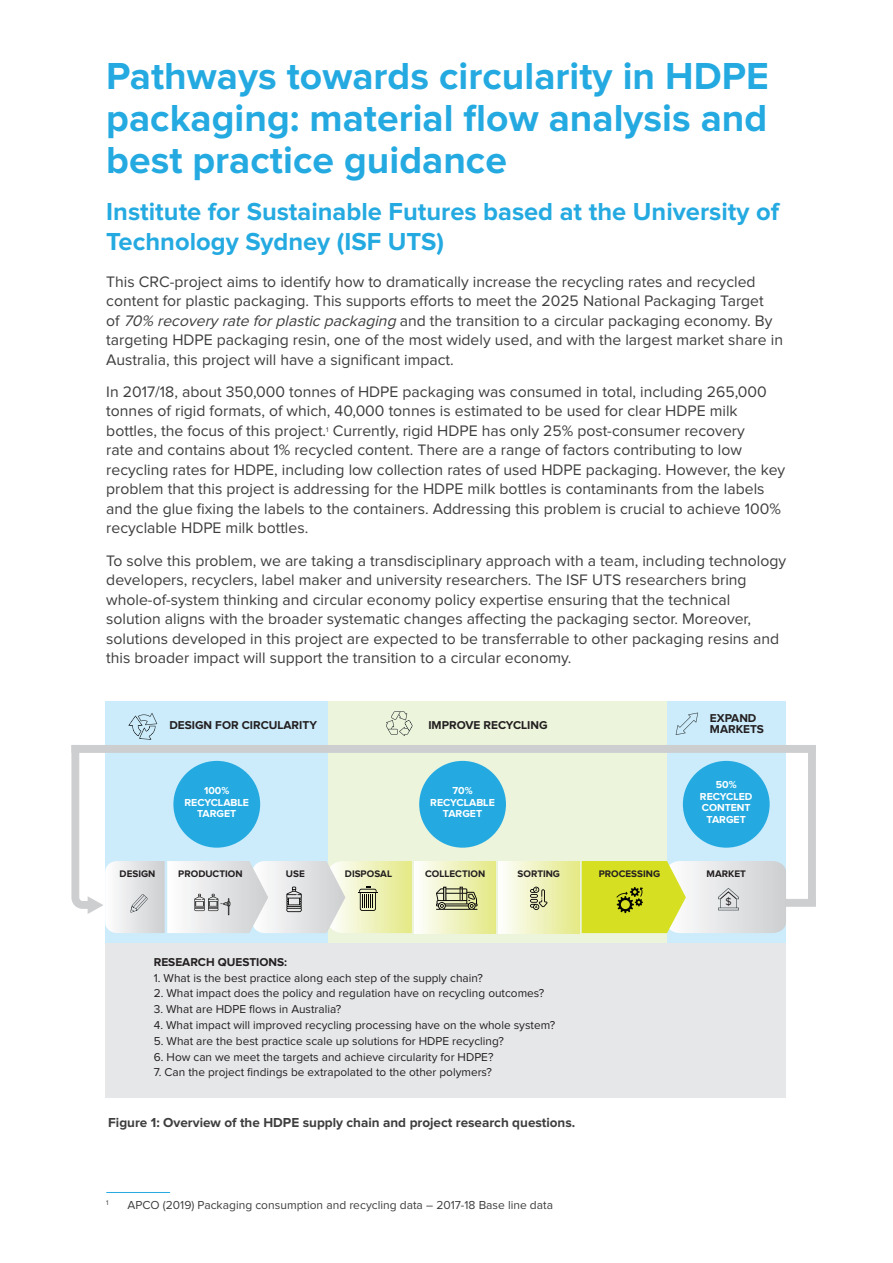
<style>
.page{position:relative;width:893px;height:1263px;background:#fff}
.page>*{position:absolute;margin:0;border:0;box-sizing:border-box;transform-origin:0 0}
.t1{font:700 39px/42px "Proxima Nova";color:#24aae1;text-align:justify}
.t2{font:700 25.5px/30px "Proxima Nova";color:#24aae1}
.Body{font:15.75px/19.5px "Proxima Nova";color:#3e3e3f}
.Body-2{font:700 13.5px "Proxima Nova";color:#3e3e3f}
.Footnote{font:12px "Proxima Nova";color:#3e3e3f}
.t3{font:11.85px "Proxima Nova";color:#231f20}
.t4{font:700 11.85px/10.5px "Proxima Nova";color:#231f20}
.t5{font:700 10.5px/11.9px "Proxima Nova";color:#fff;text-align:center}
.t6{font:10.5px "Proxima Nova";color:#231f20}
.t7{font:700 9.9px "Proxima Nova";color:#231f20}
.Body-3{font:7.05px "Proxima Nova";color:#3e3e3f}
.Footnote-2{font:7.05px "Proxima Nova";color:#3e3e3f}
.s1{font-style:italic}
</style>
<div class="page">
<hr style="left:106px;top:1192px;width:64px;height:1px;background:#24aae1">
<div style="left:666px;top:702px;width:120px;height:241px;background:#ccecfb"></div>
<div style="left:328px;top:702px;width:338px;height:241px;background:#ecf4dc"></div>
<div style="left:106px;top:702px;width:222px;height:241px;background:#ccecfb"></div>
<div style="left:106px;top:943px;width:680px;height:154px;background:#e6e7e9"></div>
<div style="left:419px;top:761px;width:87px;height:87px;background:#24aae1;border-radius:50%"></div>
<div style="left:683px;top:761px;width:87px;height:87px;background:#24aae1;border-radius:50%"></div>
<svg style="left:676px;top:713px;width:22px;height:22px"></svg>
<div style="left:414px;top:861px;width:82px;height:72px;background:linear-gradient(to right,#fdfefe,#e4e985)"></div>
<div style="left:498px;top:861px;width:82px;height:72px;background:linear-gradient(to right,#fdfefe,#e4e985)"></div>
<svg style="left:436px;top:887px;width:41px;height:23px"></svg>
<div style="left:460px;top:887px;width:3px;height:14px;border:1px solid #231f20"></div>
<svg style="left:530px;top:887px;width:18px;height:23px"></svg>
<svg style="left:582px;top:861px;width:204px;height:72px;background:#d8dd88"></svg>
<div style="left:72px;top:745px;width:744px;height:8px;background:#cdced0"></div>
<div style="left:786px;top:899px;width:30px;height:7px;background:#cdced0"></div>
<div style="left:808px;top:747px;width:8px;height:159px;background:#cdced0"></div>
<svg style="left:72px;top:711px;width:340px;height:222px"></svg>
<h1 class="t1" style="left:106px;top:57px;width:664px">Pathways towards circularity in HDPE packaging: material flow analysis and best practice guidance</h1>
<h2 class="t2" style="left:106px;top:198px;width:674px">Institute for Sustainable Futures based at the University of<br>Technology Sydney (ISF UTS)</h2>
<p class="Body" style="left:106px;top:272px;width:678px">This CRC-project aims to identify how to dramatically increase the recycling rates and recycled content for plastic packaging. This supports efforts to meet the 2025 National Packaging Target<br>of <span class="s1">70% recovery rate forplastic packaging</span> and the transition to a circular packaging economy. By targeting HDPE packaging resin, one of the most widely used, and with the largest market share in Australia, this project will have a significant impact.</p>
<p class="Body" style="left:106px;top:382px;width:662px">In 2017/18, about 350,000 tonnes of HDPE packaging was consumed in total, including 265,000 tonnes of rigid formats, of which, 40,000 tonnes is estimated to be used for clear HDPE milk bottles, the focus of this project. Currently, rigid HDPE has only 25% post-consumer recovery</p>
<p class="Body-3" style="left:326px;top:426px;width:4px">1</p>
<p class="Body" style="left:106px;top:441px;width:680px">rate and contains about 1% recycled content. There are a range of factors contributing to low recycling rates for HDPE, including low collection rates of used HDPE packaging. However, the key problem that this project is addressing for the HDPE milk bottles is contaminants from the labels and the glue fixing the labels to the containers. Addressing this problem is crucial to achieve 100% recyclable HDPE milk bottles.</p>
<p class="Body" style="left:106px;top:551px;width:681px">To solve this problem, we are taking a transdisciplinary approach with a team, including technology developers, recyclers, label maker and university researchers. The ISF UTS researchers bring whole-of-system thinking and circular economy policy expertise ensuring that the technical solution aligns with the broader systematic changes affecting the packaging sector. Moreover, solutions developed in this project are expected to be transferrable to other packaging resins and this broader impact will support the transition to a circular economy.</p>
<p class="t4" style="left:169px;top:720px;width:149px">DESIGN FOR CIRCULARITY</p>
<p class="t4" style="left:428px;top:720px;width:121px">IMPROVE RECYCLING</p>
<p class="t4" style="left:710px;top:713px;width:56px">EXPAND<br>MARKETS</p>
<p class="t5" style="left:184px;top:785px;width:66px">100%<br>RECYCLABLE<br>TARGET</p>
<p class="t5" style="left:430px;top:785px;width:66px">70%<br>RECYCLABLE<br>TARGET</p>
<p class="t5" style="left:700px;top:779px;width:54px">50%<br>RECYCLED<br>CONTENT<br>TARGET</p>
<p class="t7" style="left:120px;top:870px;width:37px">DESIGN</p>
<p class="t7" style="left:178px;top:870px;width:66px">PRODUCTION</p>
<p class="t7" style="left:286px;top:869px;width:20px">USE</p>
<p class="t7" style="left:345px;top:870px;width:49px">DISPOSAL</p>
<p class="t7" style="left:425px;top:870px;width:62px">COLLECTION</p>
<p class="t7" style="left:518px;top:870px;width:44px">SORTING</p>
<p class="t7" style="left:599px;top:870px;width:63px">PROCESSING</p>
<p class="t4" style="left:154px;top:957px;width:135px">RESEARCH QUESTIONS:</p>
<p class="t3" style="left:154px;top:972px;width:331px">1. What is the best practice along each step of the supply chain?</p>
<p class="t3" style="left:154px;top:988px;width:392px">2. What impact does the policy and regulation have on recycling outcomes?</p>
<p class="t3" style="left:154px;top:1004px;width:189px">3. What are HDPE flows in Australia?</p>
<p class="t3" style="left:154px;top:1019px;width:403px">4. What impact will improved recycling processing have on the whole system?</p>
<p class="t3" style="left:154px;top:1035px;width:352px">5. What are the best practice scale up solutions for HDPE recycling?</p>
<p class="t3" style="left:154px;top:1051px;width:341px">6. How can we meet the targets and achieve circularity for HDPE?</p>
<p class="t3" style="left:154px;top:1067px;width:340px">7. Can the project findings be extrapolated to the other polymers?</p>
<p class="Body-2" style="left:108px;top:1116px;width:469px">Figure 1: Overview of the HDPE supply chain and project research questions.</p>
<p class="Footnote-2" style="left:106px;top:1199px;width:4px">1</p>
<p class="Footnote" style="left:128px;top:1199px;width:427px">APCO (2019) Packaging consumption and recycling data – 2017-18 Base line data</p>
<p class="t7" style="left:707px;top:870px;width:41px">MARKET</p>
<p class="t6" style="left:725px;top:897px;width:8px">$</p>
</div>
